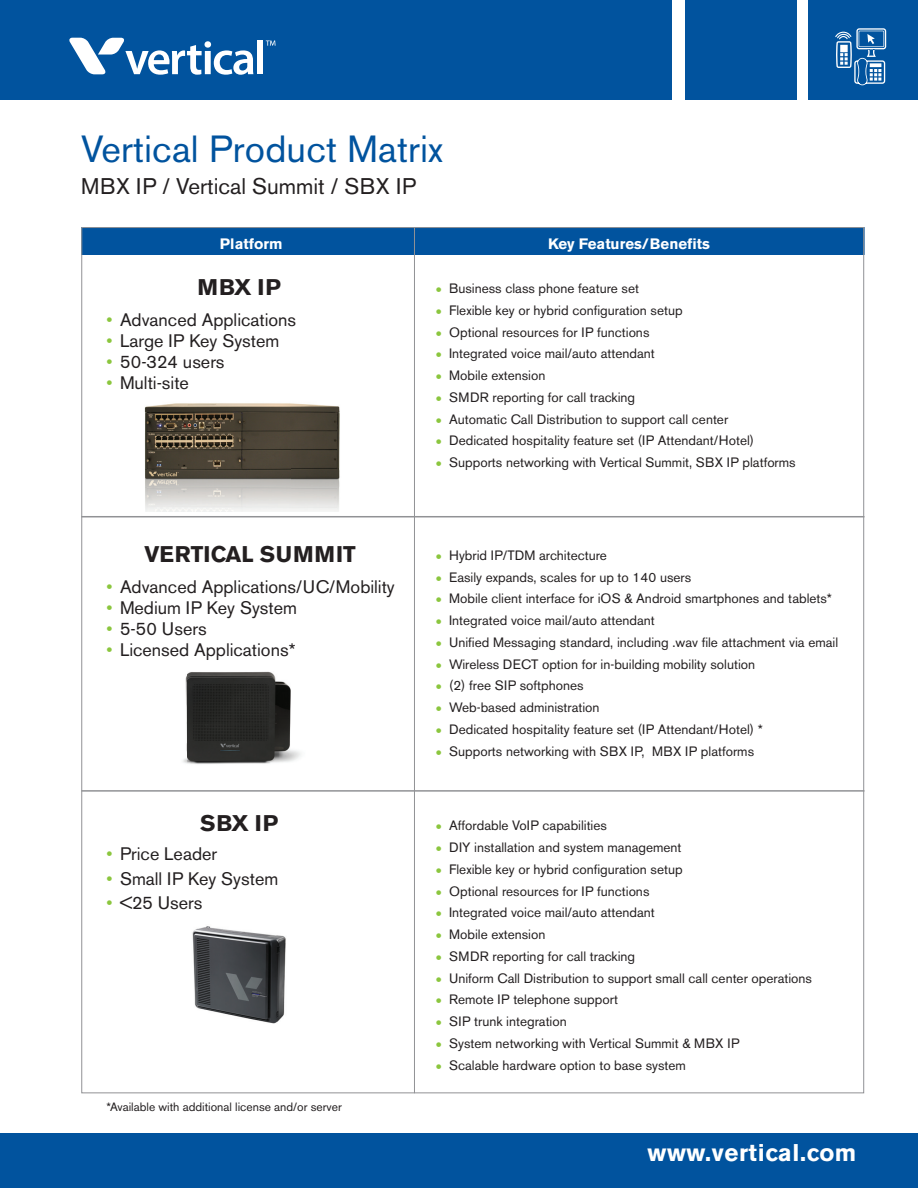
<style>
.page{position:relative;width:918px;height:1188px;background:#fff}
.page>*{position:absolute;margin:0;border:0;box-sizing:border-box;transform-origin:0 0}
.t1{font:37.5px "Akzidenz Grotesk BE";letter-spacing:.005em;color:#01539e}
.t2{font:700 24px "Akzidenz Grotesk BE";letter-spacing:.025em;color:#fff}
.t3{font:22.5px "Akzidenz Grotesk BE";color:#231f20}
.t4{font:700 22.5px "Akzidenz Grotesk BE";letter-spacing:.02em;color:#231f20}
.t5{font:18px "Akzidenz Grotesk BE";color:#231f20}
.t6{font:700 15px "Akzidenz Grotesk BE";color:#fff}
.t7{font:13.5px "Akzidenz Grotesk BE";color:#231f20}
.t8{font:12px "Akzidenz Grotesk BE";color:#231f20}
.s1{font-size:18px;color:#8bc63e}
.s2{color:#8bc63e}
</style>
<div class="page">
<div style="left:81px;top:227px;width:783px;height:28px;background:#01539e"></div>
<div style="left:0;top:0;width:671px;height:100px;background:#01539e"></div>
<div style="left:0;top:1133px;width:918px;height:55px;background:#01539e"></div>
<div style="left:685px;top:0;width:111px;height:100px;background:#01539e"></div>
<div style="left:809px;top:0;width:109px;height:100px;background:#01539e"></div>
<svg style="left:266px;top:41px;width:10px;height:5px"></svg>
<svg style="left:69px;top:38px;width:184px;height:37px"></svg>
<div style="left:257px;top:40px;width:6px;height:34px;background:#fff"></div>
<svg style="left:835px;top:28px;width:51px;height:57px"></svg>
<img style="left:144px;top:403px;width:196px;height:108px">
<img style="left:183px;top:672px;width:118px;height:92px">
<hr style="left:81px;top:516px;width:783px;height:1px;background:#919295">
<hr style="left:81px;top:790px;width:783px;height:2px;background:#919295">
<hr style="left:414px;top:227px;width:1px;height:866px;background:#919295">
<img style="left:192px;top:926px;width:94px;height:98px">
<h1 class="t1" style="left:81px;top:127px;width:364px">Vertical Product Matrix</h1>
<h3 class="t3" style="left:81px;top:173px;width:337px">MBX IP / Vertical Summit / SBX IP</h3>
<p class="t6" style="left:220px;top:235px;width:64px">Platform</p>
<p class="t6" style="left:548px;top:235px;width:163px">Key Features/Benefits</p>
<h3 class="t4" style="left:197px;top:275px;width:85px">MBX IP</h3>
<p class="t7" style="left:436px;top:280px;width:205px"><span class="s1">•</span> Business class phone feature set</p>
<p class="t7" style="left:436px;top:302px;width:248px"><span class="s1">•</span> Flexible key or hybrid configuration setup</p>
<p class="t7" style="left:436px;top:324px;width:215px"><span class="s1">•</span> Optional resources for IP functions</p>
<p class="t7" style="left:436px;top:346px;width:221px"><span class="s1">•</span> Integrated voice mail/auto attendant</p>
<p class="t7" style="left:436px;top:367px;width:111px"><span class="s1">•</span> Mobile extension</p>
<p class="t7" style="left:436px;top:389px;width:201px"><span class="s1">•</span> SMDR reporting for call tracking</p>
<p class="t7" style="left:436px;top:411px;width:294px"><span class="s1">•</span> Automatic Call Distribution to support call center</p>
<p class="t7" style="left:436px;top:433px;width:320px"><span class="s1">•</span> Dedicated hospitality feature set (IP Attendant/Hotel)</p>
<p class="t7" style="left:436px;top:454px;width:362px"><span class="s1">•</span> Supports networking with Vertical Summit, SBX IP platforms</p>
<h3 class="t5" style="left:106px;top:309px;width:191px"><span class="s2">•</span> Advanced Applications</h3>
<h3 class="t5" style="left:106px;top:330px;width:174px"><span class="s2">•</span> Large IP Key System</h3>
<h3 class="t5" style="left:106px;top:351px;width:120px"><span class="s2">•</span> 50-324 users</h3>
<h3 class="t5" style="left:106px;top:372px;width:84px"><span class="s2">•</span> Multi-site</h3>
<h3 class="t4" style="left:144px;top:541px;width:213px">VERTICAL SUMMIT</h3>
<h3 class="t5" style="left:106px;top:576px;width:290px"><span class="s2">•</span> Advanced Applications/UC/Mobility</h3>
<h3 class="t5" style="left:106px;top:597px;width:192px"><span class="s2">•</span> Medium IP Key System</h3>
<h3 class="t5" style="left:106px;top:618px;width:102px"><span class="s2">•</span> 5-50 Users</h3>
<h3 class="t5" style="left:106px;top:639px;width:190px"><span class="s2">•</span> Licensed Applications*</h3>
<h3 class="t4" style="left:200px;top:810px;width:80px">SBX IP</h3>
<h3 class="t5" style="left:106px;top:843px;width:112px"><span class="s2">•</span> Price Leader</h3>
<h3 class="t5" style="left:106px;top:868px;width:173px"><span class="s2">•</span> Small IP Key System</h3>
<h3 class="t5" style="left:106px;top:892px;width:98px"><span class="s2">•</span> &lt;25 Users</h3>
<p class="t8" style="left:106px;top:1099px;width:237px">*Available with additional license and/or server</p>
<p class="t7" style="left:436px;top:547px;width:173px"><span class="s1">•</span> Hybrid IP/TDM architecture</p>
<p class="t7" style="left:436px;top:569px;width:257px"><span class="s1">•</span> Easily expands, scales for up to 140 users</p>
<p class="t7" style="left:436px;top:591px;width:398px"><span class="s1">•</span> Mobile client interface for iOS &amp; Android smartphones and tablets*</p>
<p class="t7" style="left:436px;top:612px;width:221px"><span class="s1">•</span> Integrated voice mail/auto attendant</p>
<p class="t7" style="left:436px;top:634px;width:404px"><span class="s1">•</span> Unified Messaging standard, including .wav file attachment via email</p>
<p class="t7" style="left:436px;top:656px;width:321px"><span class="s1">•</span> Wireless DECT option for in-building mobility solution</p>
<p class="t7" style="left:436px;top:678px;width:149px"><span class="s1">•</span> (2) free SIP softphones</p>
<p class="t7" style="left:436px;top:699px;width:165px"><span class="s1">•</span> Web-based administration</p>
<p class="t7" style="left:436px;top:721px;width:329px"><span class="s1">•</span> Dedicated hospitality feature set (IP Attendant/Hotel) *</p>
<p class="t7" style="left:436px;top:743px;width:320px"><span class="s1">•</span> Supports networking with SBX IP, MBX IP platforms</p>
<p class="t7" style="left:436px;top:818px;width:173px"><span class="s1">•</span> Affordable VoIP capabilities</p>
<p class="t7" style="left:436px;top:839px;width:247px"><span class="s1">•</span> DIY installation and system management</p>
<p class="t7" style="left:436px;top:861px;width:248px"><span class="s1">•</span> Flexible key or hybrid configuration setup</p>
<p class="t7" style="left:436px;top:883px;width:215px"><span class="s1">•</span> Optional resources for IP functions</p>
<p class="t7" style="left:436px;top:905px;width:221px"><span class="s1">•</span> Integrated voice mail/auto attendant</p>
<p class="t7" style="left:436px;top:926px;width:111px"><span class="s1">•</span> Mobile extension</p>
<p class="t7" style="left:436px;top:948px;width:201px"><span class="s1">•</span> SMDR reporting for call tracking</p>
<p class="t7" style="left:436px;top:970px;width:378px"><span class="s1">•</span> Uniform Call Distribution to support small call center operations</p>
<p class="t7" style="left:436px;top:992px;width:184px"><span class="s1">•</span> Remote IP telephone support</p>
<p class="t7" style="left:436px;top:1013px;width:133px"><span class="s1">•</span> SIP trunk integration</p>
<p class="t7" style="left:436px;top:1035px;width:305px"><span class="s1">•</span> System networking with Vertical Summit &amp; MBX IP</p>
<p class="t7" style="left:436px;top:1057px;width:252px"><span class="s1">•</span> Scalable hardware option to base system</p>
<h2 class="t2" style="left:647px;top:1138px;width:211px">www.vertical.com</h2>
</div>
